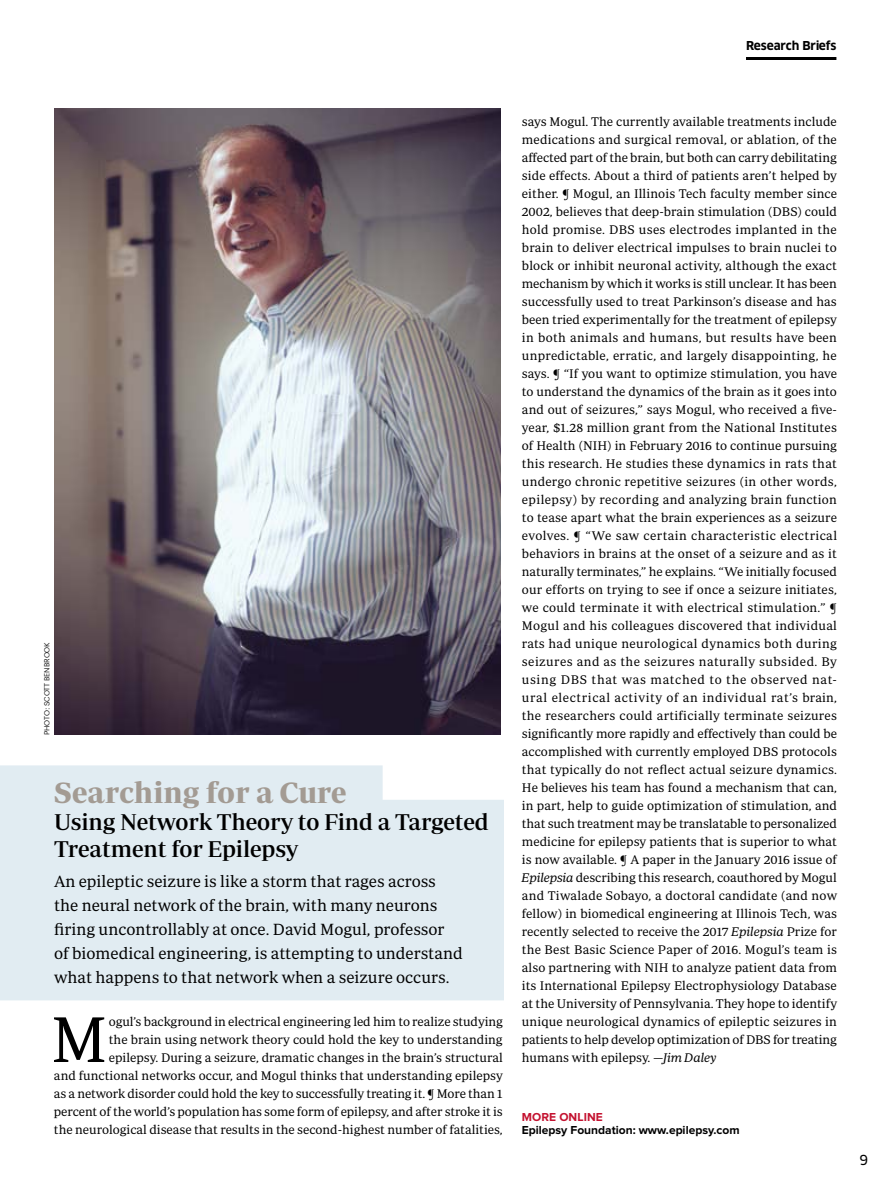
<style>
.page{position:relative;width:891px;height:1188px;background:#fff}
.page>*{position:absolute;margin:0;border:0;box-sizing:border-box;transform-origin:0 0}
.t1{font:65.7px "Periodico Text Lg";color:#000}
.t2{font:700 30px "Periodico Display";letter-spacing:.005em;color:#a39b93}
.t3{font:500 23.25px/27px "Periodico Display";letter-spacing:-.005em;color:#000}
.t4{font:16.5px/24px "Periodico Text Lg";color:#000}
.t5{font:13.5px "Clan OT News";color:#000}
.t6{font:12.75px/18px "Periodico Text Lg";letter-spacing:-.005em;color:#000;text-align:right}
.t7{font:700 12px "Proxima Nova";color:#000}
.t8{font:700 12px "Clan OT";letter-spacing:-.015em;color:#000}
.t9{font:700 12px "Proxima Nova";letter-spacing:.005em;color:#c41230}
.t10{font:7.5px "Neuzeit Office";letter-spacing:-.01em;color:#000}
.s1{font-family:"Periodico Text Lg It"}
</style>
<div class="page">
<div style="left:0;top:765px;width:504px;height:235px;background:#e1ecf2"></div>
<hr style="left:746px;top:57px;width:90px;height:3px;background:#000">
<img style="left:54px;top:108px;width:447px;height:626px">
<p class="t8" style="left:746px;top:38px;width:92px">Research Briefs</p>
<p class="t10" style="left:43px;top:735px;width:95px;rotate:-90deg">PHOTO: SCOTT BENBROOK</p>
<h2 class="t2" style="left:54px;top:776px;width:294px">Searching for a Cure</h2>
<h3 class="t3" style="left:54px;top:808px;width:436px">Using Network Theory to Find a Targeted<br>Treatment for Epilepsy</h3>
<p class="t4" style="left:54px;top:869px;width:410px">An epileptic seizure is like a storm that rages across the neural network of the brain, with many neurons firing uncontrollably at once. David Mogul, professor of biomedical engineering, is attempting to understand what happens to that network when a seizure occurs.</p>
<p class="t6" style="left:54px;top:1012px;width:450px">ogul’s background in electrical engineering led him to realize studying<br>the brain using network theory could hold the key to understanding<br>epilepsy. During a seizure, dramatic changes in the brain’s structural<br>and functional networks occur, and Mogul thinks that understanding epilepsy as a network disorder could hold the key to successfully treating it. ¶ More than 1 percent of the world’s population has some form of epilepsy, and after stroke it is the neurological disease that results in the second-highest number of fatalities,</p>
<h1 class="t1" style="left:51px;top:1003px;width:58px">M</h1>
<p class="t6" style="left:522px;top:112px;width:317px;text-align:justify">says Mogul. The currently available treatments include medications and surgical removal, or ablation, of the affected part of the brain, but both can carry debilitating side effects. About a third of patients aren’t helped by either. ¶ Mogul, an Illinois Tech faculty member since 2002, believes that deep-brain stimulation (DBS) could hold promise. DBS uses electrodes implanted in the brain to deliver electrical impulses to brain nuclei to block or inhibit neuronal activity, although the exact mechanism by which it works is still unclear. It has been successfully used to treat Parkinson’s disease and has been tried experimentally for the treatment of epilepsy in both animals and humans, but results have been unpredictable, erratic, and largely disappointing, he says. ¶ “If you want to optimize stimulation, you have to understand the dynamics of the brain as it goes into and out of seizures,” says Mogul, who received a five&shy;year, $1.28 million grant from the National Institutes of Health (NIH) in February 2016 to continue pursuing this research. He studies these dynamics in rats that undergo chronic repetitive seizures (in other words, epilepsy) by recording and analyzing brain function to tease apart what the brain experiences as a seizure evolves. ¶ “We saw certain characteristic electrical behaviors in brains at the onset of a seizure and as it naturally terminates,” he explains. “We initially focused our efforts on trying to see if once a seizure initiates, we could terminate it with electrical stimulation.” ¶ Mogul and his colleagues discovered that individual rats had unique neurological dynamics both during seizures and as the seizures naturally subsided. By using DBS that was matched to the observed nat&shy;ural electrical activity of an individual rat’s brain, the researchers could artificially terminate seizures significantly more rapidly and effectively than could be accomplished with currently employed DBS protocols that typically do not reflect actual seizure dynamics.<br>He believes his team has found a mechanism that can, in part, help to guide optimization of stimulation, and that such treatment may be translatable to personalized medicine for epilepsy patients that is superior to what is now available. ¶ A paper in the January 2016 issue of <span class="s1">Epilepsia</span> describing this research, coauthored by Mogul and Tiwalade Sobayo, a doctoral candidate (and now fellow) in biomedical engineering at Illinois Tech, was recently selected to receive the 2017 <span class="s1">Epilepsia</span> Prize for the Best Basic Science Paper of 2016. Mogul’s team is also partnering with NIH to analyze patient data from its International Epilepsy Electrophysiology Database at the University of Pennsylvania. They hope to identify unique neurological dynamics of epileptic seizures in patients to help develop optimization of DBS for treating humans with epilepsy. <span class="s1">—Jim Daley</span></p>
<p class="t9" style="left:522px;top:1111px;width:82px">MORE ONLINE</p>
<p class="t7" style="left:522px;top:1125px;width:219px">Epilepsy Foundation: www.epilepsy.com</p>
<p class="t5" style="left:860px;top:1152px;width:10px">9</p>
</div>
